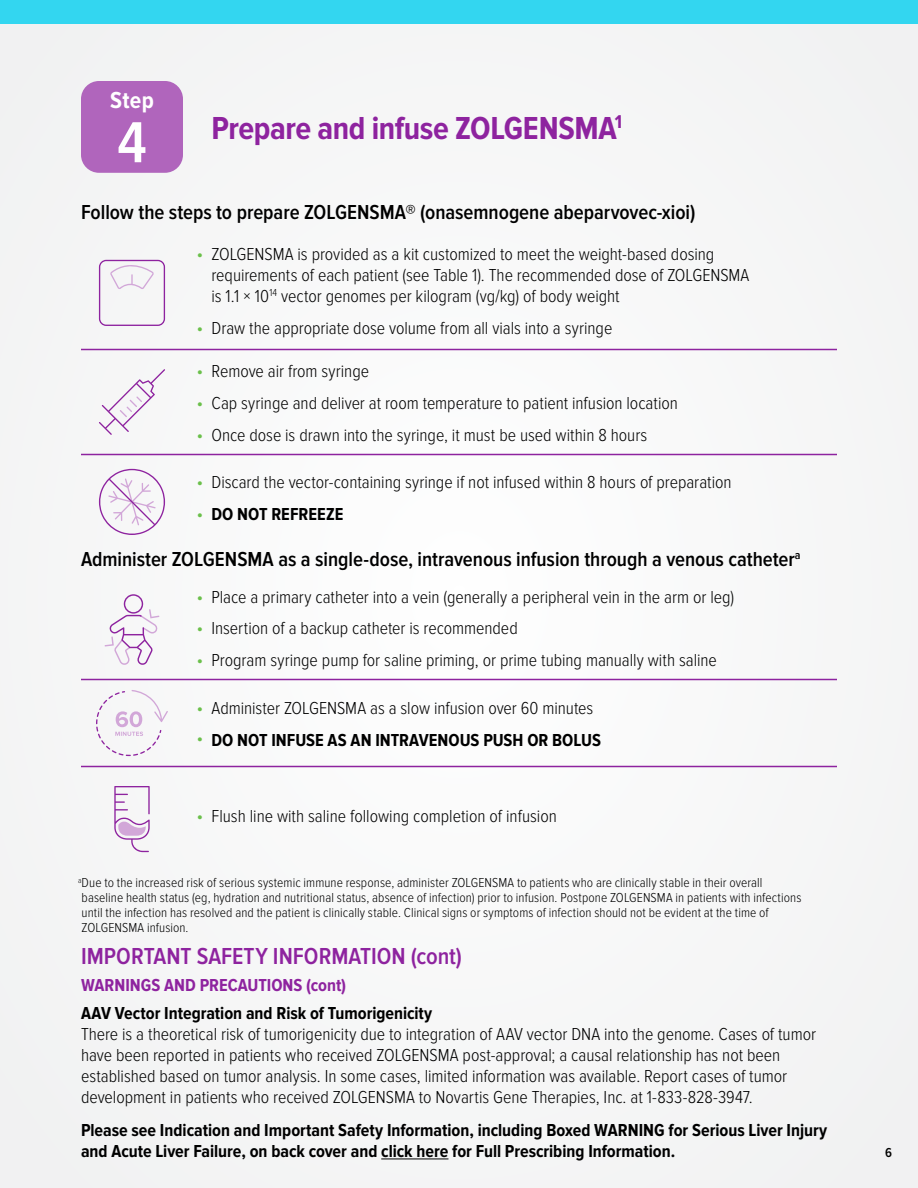
<style>
.page{position:relative;width:918px;height:1188px;background:#f6f6f7}
.page>*{position:absolute;margin:0;border:0;box-sizing:border-box;transform-origin:0 0}
.t1{font:600 60px "Proxima Nova Cond";color:#fff}
.t2{font:700 33px "Proxima Nova Cond";letter-spacing:-.015em;color:#8e239f}
.t3{font:600 24px "Proxima Nova Cond";color:#8e239f}
.t4{font:700 24px "Proxima Nova Cond";color:#fff}
.t5{font:600 21px "Proxima Nova Cond";color:#000}
.t6{font:300 18px/21px "Proxima Nova Cond";color:#000}
.t7{font:700 18px/21px "Proxima Nova Cond";color:#000}
.t8{font:700 18px "Proxima Nova Cond";color:#8e239f}
.t9{font:300 13.5px/15px "Proxima Nova Cond";letter-spacing:.005em;color:#000}
.t10{font:600 13.5px "Proxima Nova Cond";color:#000}
.s1{font-size:19.5px;color:#6bc04b}
.s2{font-weight:300;font-size:19.5px;color:#6bc04b}
</style>
<div class="page">
<div style="left:0;top:0;width:918px;height:24px;background:#33d6f0"></div>
<hr style="left:381px;top:1159px;width:67px;height:1px;background:#000">
<div style="left:81px;top:81px;width:102px;height:92px;background:#b065bc;border-radius:18px"></div>
<hr style="left:81px;top:349px;width:102px;height:1px;background:#8e239f">
<hr style="left:183px;top:349px;width:654px;height:1px;background:#8e239f">
<hr style="left:81px;top:454px;width:102px;height:1px;background:#8e239f">
<hr style="left:183px;top:454px;width:654px;height:1px;background:#8e239f">
<hr style="left:81px;top:679px;width:102px;height:1px;background:#8e239f">
<hr style="left:183px;top:679px;width:654px;height:1px;background:#8e239f">
<hr style="left:81px;top:766px;width:102px;height:1px;background:#8e239f">
<hr style="left:183px;top:766px;width:654px;height:1px;background:#8e239f">
<svg style="left:99px;top:259px;width:66px;height:67px"></svg>
<svg style="left:99px;top:369px;width:66px;height:66px"></svg>
<svg style="left:99px;top:469px;width:66px;height:66px"></svg>
<svg style="left:105px;top:594px;width:54px;height:71px"></svg>
<svg style="left:96px;top:690px;width:72px;height:66px"></svg>
<svg style="left:114px;top:786px;width:36px;height:66px"></svg>
<h3 class="t4" style="left:110px;top:87px;width:45px">Step</h3>
<h1 class="t1" style="left:117px;top:109px;width:31px">4</h1>
<h2 class="t2" style="left:212px;top:109px;width:412px">Prepare and infuse ZOLGENSMA<sup>1</sup></h2>
<p class="t5" style="left:81px;top:200px;width:616px">Follow the steps to prepare ZOLGENSMA® (onasemnogene abeparvovec-xioi)</p>
<p class="t6" style="left:212px;top:244px;width:540px;text-indent:-15px"><span class="s1">•</span> ZOLGENSMA is provided as a kit customized to meet the weight-based dosing requirements of each patient (see Table 1). The recommended dose of ZOLGENSMA is 1.1 × 10<sup>14</sup> vector genomes per kilogram (vg/kg) of body weight</p>
<p class="t6" style="left:197px;top:318px;width:417px"><span class="s1">•</span> Draw the appropriate dose volume from all vials into a syringe</p>
<p class="t6" style="left:197px;top:361px;width:174px"><span class="s1">•</span> Remove air from syringe</p>
<p class="t6" style="left:197px;top:393px;width:483px"><span class="s1">•</span> Cap syringe and deliver at room temperature to patient infusion location</p>
<p class="t6" style="left:197px;top:425px;width:452px"><span class="s1">•</span> Once dose is drawn into the syringe, it must be used within 8 hours</p>
<p class="t6" style="left:197px;top:472px;width:537px"><span class="s1">•</span> Discard the vector-containing syringe if not infused within 8 hours of preparation</p>
<p class="t7" style="left:197px;top:504px;width:148px"><span class="s2">•</span> DO NOT REFREEZE</p>
<p class="t5" style="left:81px;top:547px;width:721px">Administer ZOLGENSMA as a single-dose, intravenous infusion through a venous catheter<sup>a</sup></p>
<p class="t6" style="left:197px;top:587px;width:539px"><span class="s1">•</span> Place a primary catheter into a vein (generally a peripheral vein in the arm or leg)</p>
<p class="t6" style="left:197px;top:618px;width:323px"><span class="s1">•</span> Insertion of a backup catheter is recommended</p>
<p class="t6" style="left:197px;top:650px;width:522px"><span class="s1">•</span> Program syringe pump for saline priming, or prime tubing manually with saline</p>
<p class="t6" style="left:197px;top:698px;width:398px"><span class="s1">•</span> Administer ZOLGENSMA as a slow infusion over 60 minutes</p>
<p class="t7" style="left:197px;top:730px;width:406px"><span class="s2">•</span> DO NOT INFUSE AS AN INTRAVENOUS PUSH OR BOLUS</p>
<p class="t6" style="left:197px;top:806px;width:362px"><span class="s1">•</span> Flush line with saline following completion of infusion</p>
<p class="t9" style="left:78px;top:875px;width:725px"><sup>a</sup>Due to the increased risk of serious systemic immune response, administer ZOLGENSMA to patients who are clinically stable in their overall baseline health status (eg, hydration and nutritional status, absence of infection) prior to infusion. Postpone ZOLGENSMA in patients with infections until the infection has resolved and the patient is clinically stable. Clinical signs or symptoms of infection should not be evident at the time of ZOLGENSMA infusion.</p>
<h3 class="t3" style="left:81px;top:942px;width:383px">IMPORTANT SAFETY INFORMATION (cont)</h3>
<p class="t8" style="left:81px;top:975px;width:267px">WARNINGS AND PRECAUTIONS (cont)</p>
<p class="t7" style="left:81px;top:1003px;width:353px">AAV Vector Integration and Risk of Tumorigenicity</p>
<p class="t6" style="left:81px;top:1023px;width:737px">There is a theoretical risk of tumorigenicity due to integration of AAV vector DNA into the genome. Cases of tumor have been reported in patients who received ZOLGENSMA post-approval; a causal relationship has not been established based on tumor analysis. In some cases, limited information was available. Report cases of tumor development in patients who received ZOLGENSMA to Novartis Gene Therapies, Inc. at 1-833-828-3947.</p>
<p class="t7" style="left:81px;top:1120px;width:748px">Please see Indication and Important Safety Information, including Boxed WARNING for Serious Liver Injury and Acute Liver Failure, on back cover and click here for Full Prescribing Information.</p>
<p class="t10" style="left:885px;top:1145px;width:8px">6</p>
</div>
